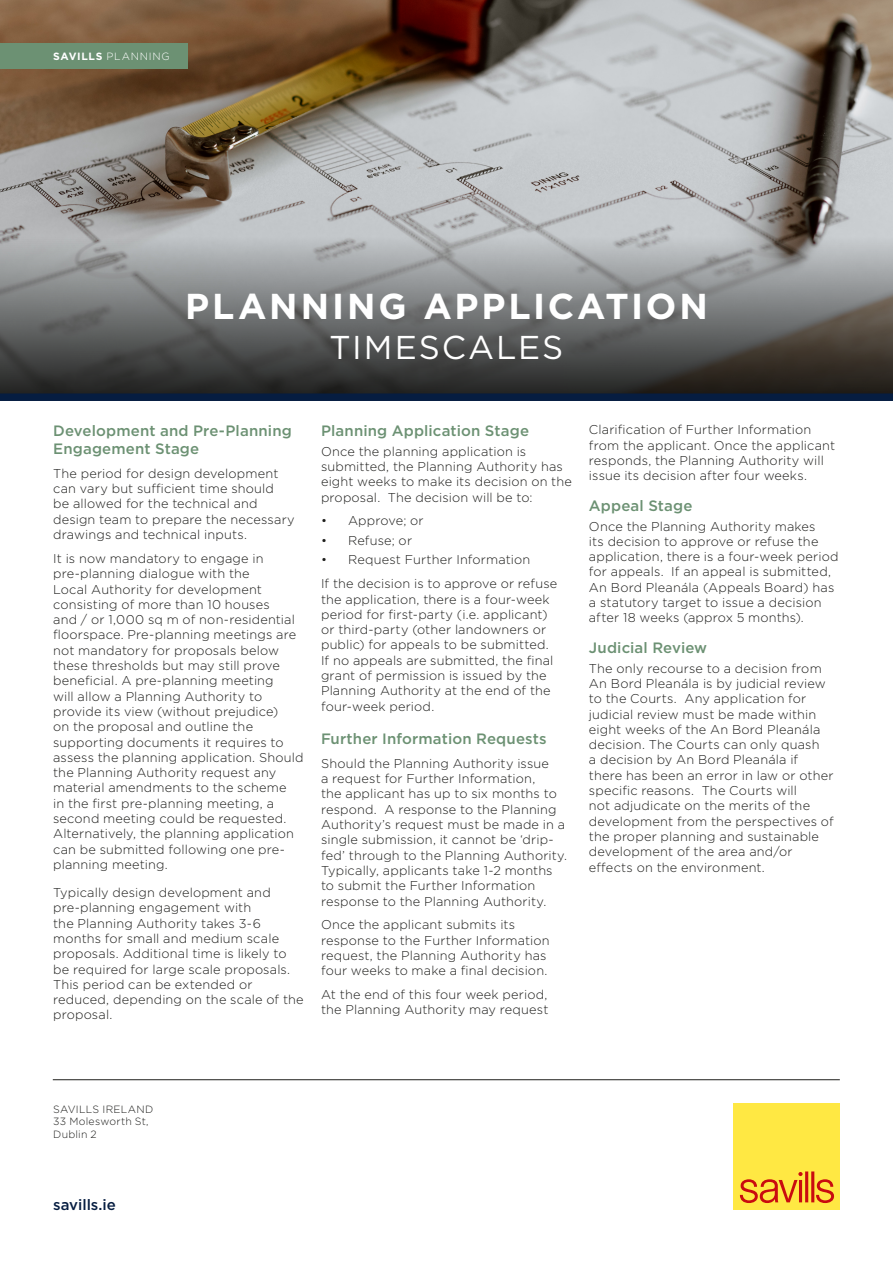
<style>
.page{position:relative;width:893px;height:1263px;background:#fff}
.page>*{position:absolute;margin:0;border:0;box-sizing:border-box;transform-origin:0 0}
.t1{font:700 36px "Gotham";letter-spacing:.08em;color:#fff}
.t2{font:33px "Gotham";letter-spacing:.06em;color:#fff}
.t3{font:500 15px/18px "Gotham";letter-spacing:.01em;color:#6c9173}
.t4{font:500 15px "Gotham";color:#061d41}
.t5{font:300 12.75px/15.3px "Gotham";letter-spacing:.015em;color:#1d1d1b}
.t6{font:300 10.5px/12.6px "Gotham";letter-spacing:.025em;color:#1d1d1b}
.t7{font:300 10.5px "Gotham";letter-spacing:.07em;color:#fff}
.s1{font-weight:700}
</style>
<div class="page">
<svg style="left:0;top:0;width:893px;height:393px;background:#88837e"></svg>
<hr style="left:53px;top:1079px;width:787px;height:1px;background:#1d1d1b">
<div style="left:733px;top:1103px;width:107px;height:107px;background:#ffe843"></div>
<svg style="left:740px;top:1171px;width:94px;height:32px"></svg>
<div style="left:0;top:393px;width:893px;height:8px;background:#061d41"></div>
<div style="left:0;top:43px;width:187px;height:26px;background:#6c9173"></div>
<p class="t7" style="left:53px;top:50px;width:118px"><span class="s1">SAVILLS</span> PLANNING</p>
<h1 class="t1" style="left:185px;top:282px;width:524px">PLANNING APPLICATION</h1>
<h2 class="t2" style="left:330px;top:326px;width:235px">TIMESCALES</h2>
<p class="t3" style="left:53px;top:422px;width:240px">Development and Pre-Planning<br>Engagement Stage</p>
<p class="t5" style="left:53px;top:465px;width:243px">The period for design development can vary but sufficient time should<br>be allowed for the technical and design team to prepare the necessary drawings and technical inputs.</p>
<p class="t5" style="left:53px;top:550px;width:252px">It is now mandatory to engage in pre-planning dialogue with the<br>Local Authority for development consisting of more than 10 houses<br>and / or 1,000 sq m of non-residential floorspace. Pre-planning meetings are not mandatory for proposals below these thresholds but may still prove beneficial. A pre-planning meeting<br>will allow a Planning Authority to provide its view (without prejudice)<br>on the proposal and outline the supporting documents it requires to assess the planning application. Should the Planning Authority request any material amendments to the scheme<br>in the first pre-planning meeting, a second meeting could be requested.<br>Alternatively, the planning application can be submitted following one pre&shy;planning meeting.</p>
<p class="t5" style="left:53px;top:884px;width:252px">Typically design development and pre-planning engagement with<br>the Planning Authority takes 3-6 months for small and medium scale proposals. Additional time is likely to be required for large scale proposals.<br>This period can be extended or reduced, depending on the scale of the proposal.</p>
<p class="t3" style="left:321px;top:422px;width:210px">Planning Application Stage</p>
<p class="t5" style="left:321px;top:443px;width:252px">Once the planning application is submitted, the Planning Authority has eight weeks to make its decision on the proposal. The decision will be to:</p>
<p class="t5" style="left:321px;top:513px;width:104px">• Approve; or</p>
<p class="t5" style="left:321px;top:532px;width:93px">• Refuse; or</p>
<p class="t5" style="left:321px;top:548px;width:238px;line-height:23.9px">• Request Further Information<br>If the decision is to approve or refuse</p>
<p class="t5" style="left:321px;top:591px;width:234px">the application, there is a four-week period for first-party (i.e. applicant) or third-party (other landowners or public) for appeals to be submitted.<br>If no appeals are submitted, the final grant of permission is issued by the Planning Authority at the end of the four-week period.</p>
<p class="t3" style="left:321px;top:729px;width:227px">Further Information Requests</p>
<p class="t5" style="left:321px;top:755px;width:248px">Should the Planning Authority issue<br>a request for Further Information,<br>the applicant has up to six months to respond. A response to the Planning Authority’s request must be made in a single submission, it cannot be ‘drip&shy;fed’ through to the Planning Authority.<br>Typically, applicants take 1-2 months to submit the Further Information response to the Planning Authority.</p>
<p class="t5" style="left:321px;top:917px;width:230px">Once the applicant submits its response to the Further Information request, the Planning Authority has four weeks to make a final decision.</p>
<p class="t5" style="left:321px;top:986px;width:229px">At the end of this four week period, the Planning Authority may request</p>
<p class="t5" style="left:589px;top:422px;width:248px">Clarification of Further Information from the applicant. Once the applicant responds, the Planning Authority will issue its decision after four weeks.</p>
<p class="t3" style="left:589px;top:496px;width:105px">Appeal Stage</p>
<p class="t5" style="left:589px;top:518px;width:251px">Once the Planning Authority makes<br>its decision to approve or refuse the application, there is a four-week period for appeals. If an appeal is submitted, An Bord Pleanála (Appeals Board) has a statutory target to issue a decision after 18 weeks (approx 5 months).</p>
<p class="t3" style="left:589px;top:638px;width:120px">Judicial Review</p>
<p class="t5" style="left:589px;top:660px;width:246px">The only recourse to a decision from An Bord Pleanála is by judicial review to the Courts. Any application for judicial review must be made within eight weeks of the An Bord Pleanála decision. The Courts can only quash<br>a decision by An Bord Pleanála if there has been an error in law or other specific reasons. The Courts will<br>not adjudicate on the merits of the development from the perspectives of the proper planning and sustainable development of the area and/or effects on the environment.</p>
<p class="t6" style="left:53px;top:1102px;width:102px">SAVILLS IRELAND<br>33 Molesworth St,<br>Dublin 2</p>
<p class="t4" style="left:53px;top:1195px;width:64px">savills.ie</p>
</div>
